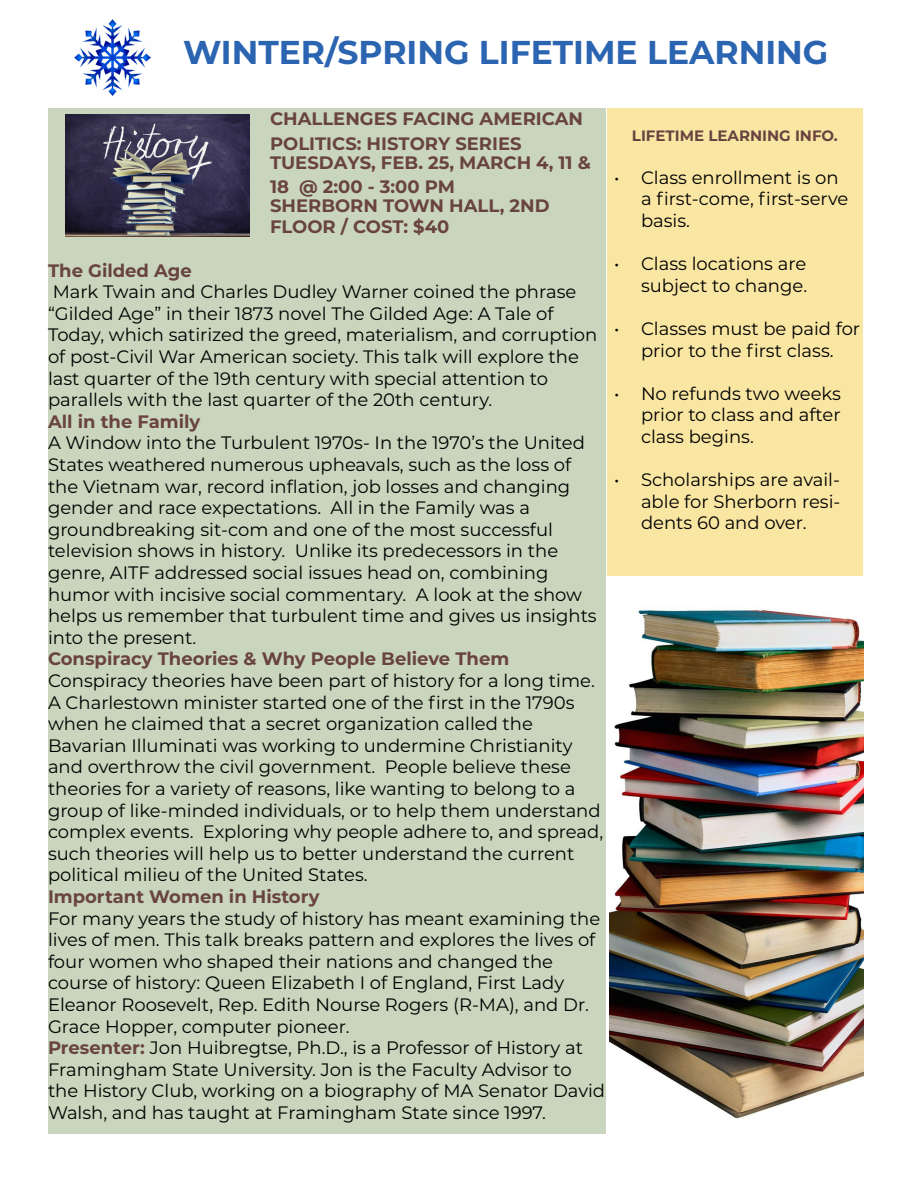
<style>
.page{position:relative;width:918px;height:1188px;background:#fff}
.page>*{position:absolute;margin:0;border:0;box-sizing:border-box;transform-origin:0 0}
.t1{font:700 33px "Montserrat";color:#2b64b0}
.Body_Text_Bold{font:18px/21.6px "Montserrat";color:#000}
.Body_Text_Bold-2{font:700 18px/24.6px "Montserrat";color:#694340}
.Body_Text{font:700 15px "Montserrat";color:#694340}
.s1{font-weight:700;color:#694340}
</style>
<div class="page">
<div style="left:48px;top:108px;width:558px;height:1026px;background:#c9d5bc"></div>
<img style="left:65px;top:114px;width:185px;height:123px">
<div style="left:607px;top:108px;width:255px;height:468px;background:#f9e6a3"></div>
<img style="left:609px;top:609px;width:255px;height:510px">
<img style="left:74px;top:20px;width:77px;height:76px">
<p class="t1" style="left:183px;top:28px;width:647px">WINTER/SPRING LIFETIME LEARNING</p>
<p class="Body_Text_Bold-2" style="left:270px;top:106px;width:315px">CHALLENGES FACING AMERICAN<br>POLITICS: HISTORY SERIES</p>
<p class="Body_Text_Bold-2" style="left:270px;top:149px;width:322px">TUESDAYS, FEB. 25, MARCH 4, 11 &amp;<br>18 @ 2:00 - 3:00 PM</p>
<p class="Body_Text_Bold-2" style="left:270px;top:194px;width:281px;line-height:21.6px">SHERBORN TOWN HALL, 2ND<br>FLOOR / COST: $40</p>
<p class="Body_Text_Bold-2" style="left:48px;top:257px;width:145px">The Gilded Age</p>
<p class="Body_Text_Bold" style="left:48px;top:280px;width:551px">Mark Twain and Charles Dudley Warner coined the phrase “Gilded Age” in their 1873 novel The Gilded Age: A Tale of Today, which satirized the greed, materialism, and corruption of post-Civil War American society. This talk will explore the last quarter of the 19th century with special attention to parallels with the last quarter of the 20th century.</p>
<p class="Body_Text_Bold-2" style="left:48px;top:408px;width:154px">All in the Family</p>
<p class="Body_Text_Bold" style="left:48px;top:432px;width:550px">A Window into the Turbulent 1970s- In the 1970’s the United States weathered numerous upheavals, such as the loss of the Vietnam war, record inflation, job losses and changing gender and race expectations. All in the Family was a groundbreaking sit-com and one of the most successful television shows in history. Unlike its predecessors in the genre, AITF addressed social issues head on, combining humor with incisive social commentary. A look at the show helps us remember that turbulent time and gives us insights into the present.</p>
<p class="Body_Text_Bold-2" style="left:48px;top:646px;width:463px">Conspiracy Theories &amp; Why People Believe Them</p>
<p class="Body_Text_Bold" style="left:48px;top:669px;width:557px">Conspiracy theories have been part of history for a long time.<br>A Charlestown minister started one of the first in the 1790s when he claimed that a secret organization called the Bavarian Illuminati was working to undermine Christianity and overthrow the civil government. People believe these theories for a variety of reasons, like wanting to belong to a group of like-minded individuals, or to help them understand complex events. Exploring why people adhere to, and spread, such theories will help us to better understand the current political milieu of the United States.</p>
<p class="Body_Text_Bold-2" style="left:48px;top:883px;width:273px">Important Women in History</p>
<p class="Body_Text_Bold" style="left:48px;top:907px;width:554px">For many years the study of history has meant examining the lives of men. This talk breaks pattern and explores the lives of four women who shaped their nations and changed the course of history: Queen Elizabeth I of England, First Lady Eleanor Roosevelt, Rep. Edith Nourse Rogers (R-MA), and Dr.<br>Grace Hopper, computer pioneer.</p>
<p class="Body_Text_Bold" style="left:48px;top:1036px;width:559px"><span class="s1">Presenter:</span> Jon Huibregtse, Ph.D., is a Professor of History at Framingham State University. Jon is the Faculty Advisor to the History Club, working on a biography of MA Senator David Walsh, and has taught at Framingham State since 1997.</p>
<p class="Body_Text" style="left:632px;top:124px;width:207px">LIFETIME LEARNING INFO.</p>
<p class="Body_Text_Bold" style="left:641px;top:166px;width:209px;text-indent:-27px">• Class enrollment is on a first-come, first-serve basis.</p>
<p class="Body_Text_Bold" style="left:614px;top:252px;width:195px;text-align:right">• Class locations are subject to change.</p>
<p class="Body_Text_Bold" style="left:614px;top:317px;width:248px;text-align:center">• Classes must be paid for prior to the first class.</p>
<p class="Body_Text_Bold" style="left:641px;top:382px;width:201px;text-align:justify;text-indent:-27px">• No refunds two weeks prior to class and after class begins.</p>
<p class="Body_Text_Bold" style="left:641px;top:468px;width:201px;text-align:justify;text-indent:-27px">• Scholarships are avail&shy;able for Sherborn resi&shy;dents 60 and over.</p>
</div>
